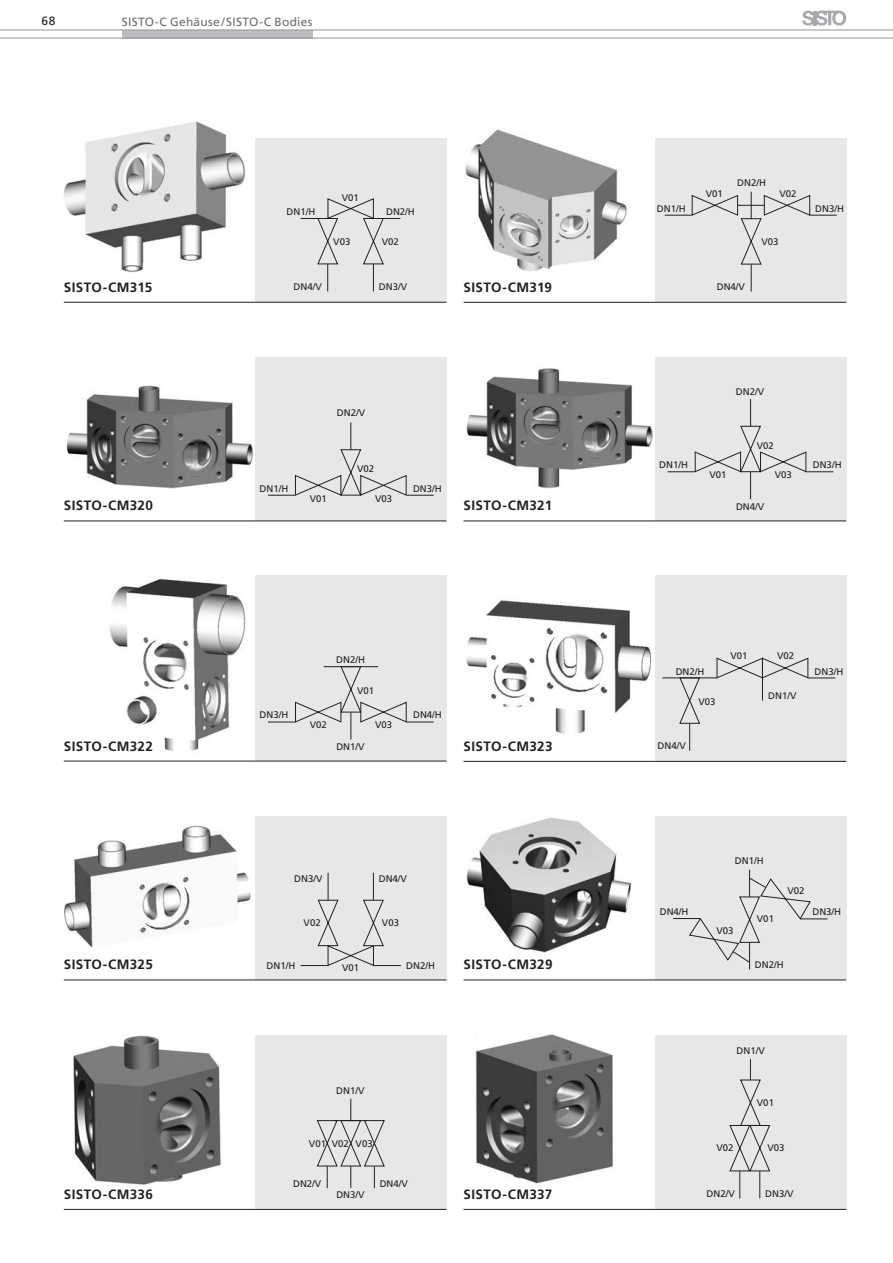
<style>
.page{position:relative;width:893px;height:1263px;background:#fff}
.page>*{position:absolute;margin:0;border:0;box-sizing:border-box;transform-origin:0 0}
.t1{font:700 13.5px "Frutiger";letter-spacing:.025em;color:#231f20}
.t2{font:12px "Frutiger";letter-spacing:.02em;color:#6c6d70}
.t3{font:12px "Frutiger";color:#231f20}
.t4{font:9.6px "Frutiger";color:#231f20}
</style>
<div class="page">
<svg style="left:802px;top:11px;width:44px;height:15px"></svg>
<div style="left:122px;top:30px;width:190px;height:8px;background:#bcbdc0"></div>
<hr style="left:0;top:38px;width:893px;height:1px;background:#939598">
<hr style="left:0;top:30px;width:893px;height:1px;background:#939598">
<div style="left:655px;top:816px;width:191px;height:164px;background:#e6e7e9"></div>
<div style="left:655px;top:575px;width:191px;height:186px;background:#e6e7e9"></div>
<hr style="left:463px;top:761px;width:383px;height:1px;background:#231f20">
<img style="left:466px;top:600px;width:186px;height:134px">
<svg style="left:662px;top:657px;width:173px;height:94px"></svg>
<img style="left:466px;top:817px;width:166px;height:136px">
<svg style="left:673px;top:870px;width:154px;height:99px"></svg>
<hr style="left:463px;top:980px;width:383px;height:1px;background:#231f20">
<img style="left:109px;top:578px;width:137px;height:173px">
<div style="left:255px;top:575px;width:191px;height:186px;background:#e6e7e9"></div>
<hr style="left:64px;top:761px;width:382px;height:1px;background:#231f20">
<svg style="left:268px;top:666px;width:166px;height:73px"></svg>
<img style="left:466px;top:368px;width:187px;height:121px">
<div style="left:655px;top:357px;width:191px;height:164px;background:#e6e7e9"></div>
<hr style="left:463px;top:521px;width:383px;height:1px;background:#231f20">
<svg style="left:668px;top:399px;width:165px;height:100px"></svg>
<div style="left:255px;top:357px;width:191px;height:164px;background:#e6e7e9"></div>
<hr style="left:64px;top:521px;width:382px;height:1px;background:#231f20">
<img style="left:66px;top:385px;width:187px;height:103px">
<svg style="left:268px;top:423px;width:166px;height:73px"></svg>
<div style="left:655px;top:1035px;width:191px;height:174px;background:#e6e7e9"></div>
<img style="left:475px;top:1034px;width:138px;height:149px">
<hr style="left:463px;top:1209px;width:383px;height:1px;background:#231f20">
<img style="left:73px;top:1035px;width:148px;height:150px">
<div style="left:255px;top:1035px;width:191px;height:174px;background:#e6e7e9"></div>
<svg style="left:316px;top:1099px;width:69px;height:89px"></svg>
<hr style="left:334px;top:1120px;width:33px;height:1px;background:#231f20">
<hr style="left:64px;top:1209px;width:382px;height:1px;background:#231f20">
<svg style="left:729px;top:1059px;width:42px;height:139px"></svg>
<div style="left:255px;top:138px;width:191px;height:164px;background:#e6e7e9"></div>
<hr style="left:64px;top:302px;width:382px;height:1px;background:#231f20">
<img style="left:64px;top:121px;width:182px;height:151px">
<svg style="left:301px;top:198px;width:99px;height:93px"></svg>
<img style="left:64px;top:825px;width:187px;height:123px">
<div style="left:255px;top:816px;width:191px;height:164px;background:#e6e7e9"></div>
<hr style="left:64px;top:980px;width:382px;height:1px;background:#231f20">
<svg style="left:301px;top:873px;width:100px;height:93px"></svg>
<img style="left:465px;top:129px;width:162px;height:142px">
<div style="left:655px;top:138px;width:191px;height:164px;background:#e6e7e9"></div>
<svg style="left:665px;top:192px;width:172px;height:100px"></svg>
<hr style="left:463px;top:302px;width:383px;height:1px;background:#231f20">
<p class="t3" style="left:42px;top:14px;width:15px">68</p>
<p class="t2" style="left:122px;top:14px;width:192px">SISTO-C Gehäuse/ SISTO-C Bodies</p>
<p class="t4" style="left:737px;top:177px;width:30px">DN2/H</p>
<p class="t4" style="left:342px;top:192px;width:19px">V01</p>
<p class="t4" style="left:706px;top:188px;width:19px">V01</p>
<p class="t4" style="left:779px;top:188px;width:19px">V02</p>
<p class="t4" style="left:287px;top:206px;width:30px">DN1/H</p>
<p class="t4" style="left:386px;top:206px;width:30px">DN2/H</p>
<p class="t4" style="left:657px;top:203px;width:30px">DN1/H</p>
<p class="t4" style="left:815px;top:203px;width:30px">DN3/H</p>
<p class="t4" style="left:333px;top:236px;width:19px">V03</p>
<p class="t4" style="left:382px;top:236px;width:19px">V02</p>
<p class="t4" style="left:761px;top:236px;width:19px">V03</p>
<h1 class="t1" style="left:64px;top:279px;width:90px">SISTO-CM315</h1>
<p class="t4" style="left:294px;top:281px;width:30px">DN4/V</p>
<p class="t4" style="left:379px;top:281px;width:30px">DN3/V</p>
<h1 class="t1" style="left:464px;top:279px;width:90px">SISTO-CM319</h1>
<p class="t4" style="left:717px;top:281px;width:30px">DN4/V</p>
<h1 class="t1" style="left:64px;top:497px;width:91px">SISTO-CM320</h1>
<p class="t4" style="left:337px;top:407px;width:30px">DN2/V</p>
<p class="t4" style="left:357px;top:463px;width:19px">V02</p>
<p class="t4" style="left:260px;top:483px;width:30px">DN1/H</p>
<p class="t4" style="left:413px;top:483px;width:30px">DN3/H</p>
<p class="t4" style="left:310px;top:493px;width:19px">V01</p>
<p class="t4" style="left:375px;top:493px;width:19px">V03</p>
<h1 class="t1" style="left:463px;top:497px;width:90px">SISTO-CM321</h1>
<p class="t4" style="left:736px;top:386px;width:30px">DN2/V</p>
<p class="t4" style="left:757px;top:440px;width:19px">V02</p>
<p class="t4" style="left:659px;top:459px;width:30px">DN1/H</p>
<p class="t4" style="left:813px;top:459px;width:30px">DN3/H</p>
<p class="t4" style="left:736px;top:501px;width:30px">DN4/V</p>
<p class="t4" style="left:709px;top:469px;width:19px">V01</p>
<p class="t4" style="left:775px;top:469px;width:19px">V03</p>
<h1 class="t1" style="left:64px;top:738px;width:91px">SISTO-CM322</h1>
<p class="t4" style="left:336px;top:654px;width:30px">DN2/H</p>
<p class="t4" style="left:357px;top:685px;width:19px">V01</p>
<p class="t4" style="left:260px;top:709px;width:30px">DN3/H</p>
<p class="t4" style="left:413px;top:709px;width:30px">DN4/H</p>
<p class="t4" style="left:336px;top:741px;width:30px">DN1/V</p>
<p class="t4" style="left:375px;top:719px;width:19px">V03</p>
<p class="t4" style="left:310px;top:719px;width:19px">V02</p>
<h1 class="t1" style="left:463px;top:738px;width:91px">SISTO-CM323</h1>
<p class="t4" style="left:294px;top:873px;width:30px">DN3/V</p>
<p class="t4" style="left:379px;top:873px;width:30px">DN4/V</p>
<p class="t4" style="left:304px;top:917px;width:19px">V02</p>
<p class="t4" style="left:382px;top:917px;width:19px">V03</p>
<h1 class="t1" style="left:64px;top:956px;width:91px">SISTO-CM325</h1>
<p class="t4" style="left:267px;top:960px;width:30px">DN1/H</p>
<p class="t4" style="left:406px;top:960px;width:30px">DN2/H</p>
<p class="t4" style="left:342px;top:962px;width:19px">V01</p>
<h1 class="t1" style="left:463px;top:956px;width:91px">SISTO-CM329</h1>
<p class="t4" style="left:336px;top:1085px;width:30px">DN1/V</p>
<p class="t4" style="left:309px;top:1138px;width:65px">V01 V02 V03</p>
<p class="t4" style="left:676px;top:665px;width:30px">DN2/H</p>
<p class="t4" style="left:698px;top:696px;width:19px">V03</p>
<p class="t4" style="left:658px;top:740px;width:30px">DN4/V</p>
<p class="t4" style="left:730px;top:650px;width:19px">V01</p>
<p class="t4" style="left:777px;top:650px;width:19px">V02</p>
<p class="t4" style="left:768px;top:690px;width:30px">DN1/V</p>
<p class="t4" style="left:815px;top:665px;width:30px">DN3/H</p>
<p class="t4" style="left:735px;top:855px;width:30px">DN1/H</p>
<p class="t4" style="left:787px;top:884px;width:19px">V02</p>
<p class="t4" style="left:660px;top:906px;width:30px">DN4/H</p>
<p class="t4" style="left:812px;top:906px;width:30px">DN3/H</p>
<p class="t4" style="left:757px;top:913px;width:19px">V01</p>
<p class="t4" style="left:716px;top:925px;width:19px">V03</p>
<p class="t4" style="left:755px;top:959px;width:30px">DN2/H</p>
<p class="t4" style="left:736px;top:1045px;width:30px">DN1/V</p>
<p class="t4" style="left:716px;top:1142px;width:19px">V02</p>
<p class="t4" style="left:757px;top:1097px;width:19px">V01</p>
<p class="t4" style="left:768px;top:1142px;width:19px">V03</p>
<p class="t4" style="left:293px;top:1178px;width:30px">DN2/V</p>
<p class="t4" style="left:380px;top:1178px;width:30px">DN4/V</p>
<h1 class="t1" style="left:64px;top:1186px;width:91px">SISTO-CM336</h1>
<h1 class="t1" style="left:463px;top:1186px;width:90px">SISTO-CM337</h1>
<p class="t4" style="left:336px;top:1189px;width:30px">DN3/V</p>
<p class="t4" style="left:706px;top:1188px;width:30px">DN2/V</p>
<p class="t4" style="left:765px;top:1188px;width:30px">DN3/V</p>
</div>
